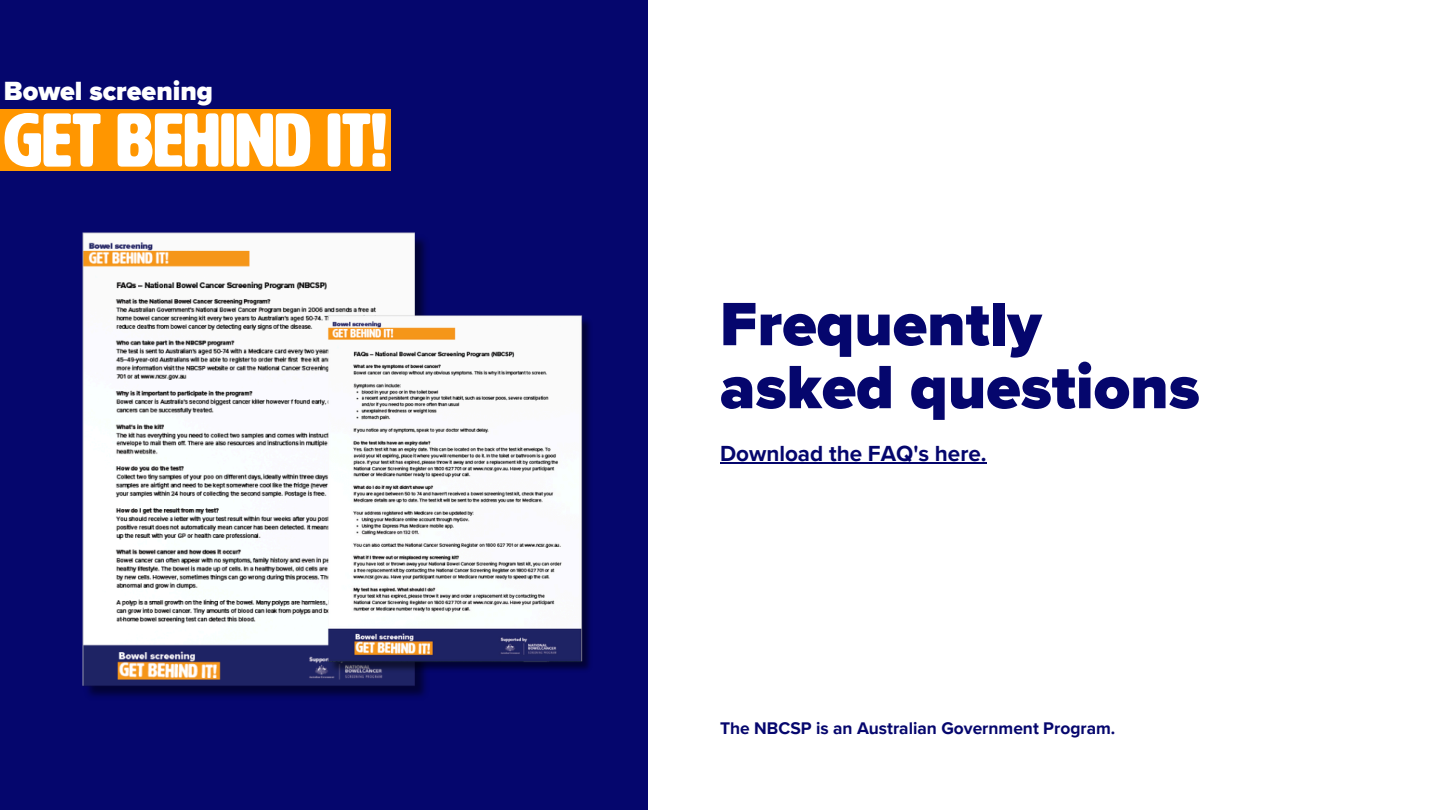
<style>
.page{position:relative;width:1440px;height:810px;background:#fff}
.page>*{position:absolute;margin:0;border:0;box-sizing:border-box;transform-origin:0 0}
.t1{font:75px "HWT Artz W00";color:#fff}
.t2{font:900 63.4px/63px "Proxima Nova";color:#05066d}
.t3{font:900 27.1px "Proxima Nova";color:#fff}
.t4{font:700 22.5px "Proxima Nova";color:#05066d}
.t5{font:700 17.4px "Proxima Nova";color:#05066d}
</style>
<div class="page">
<div style="left:0;top:0;width:648px;height:810px;background:#05066d"></div>
<div style="left:0;top:109px;width:391px;height:62px;background:#ff9600"></div>
<img style="left:82px;top:232px;width:344px;height:465px">
<img style="left:327px;top:312px;width:263px;height:365px">
<hr style="left:720px;top:462px;width:267px;height:2px;background:#05066d">
<p class="t3" style="left:4px;top:75px;width:211px">Bowel screening</p>
<h3 class="t1" style="left:4px;top:101px;width:385px">GET BEHIND IT!</h3>
<p class="t2" style="left:720px;top:294px;width:481px">Frequently asked questions</p>
<p class="t4" style="left:720px;top:440px;width:268px">Download the FAQ's here.</p>
<p class="t5" style="left:720px;top:718px;width:397px">The NBCSP is an Australian Government Program.</p>
</div>
